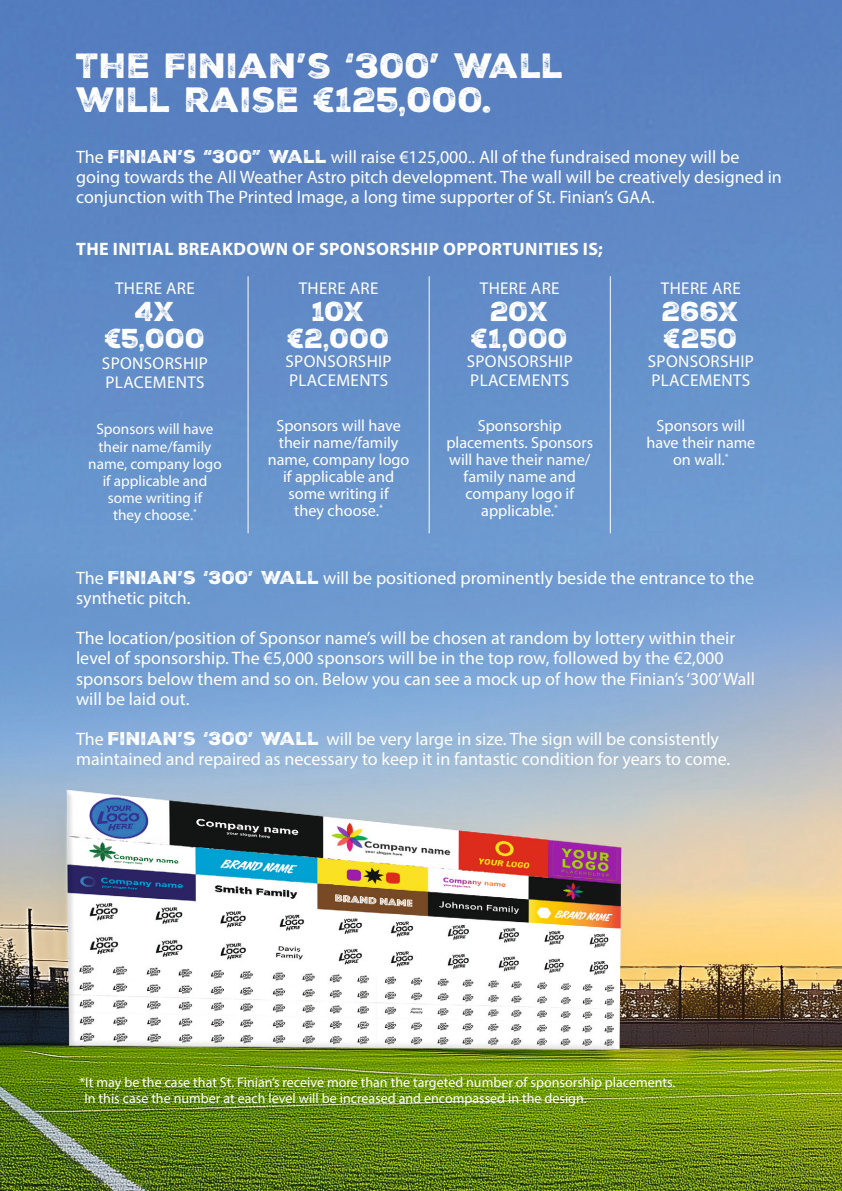
<style>
.page{position:relative;width:842px;height:1191px;background:#fff}
.page>*{position:absolute;margin:0;border:0;box-sizing:border-box;transform-origin:0 0}
.Heading{font:34px/34px "Nexa Rust Sans Black 2";color:#fff}
.Body_Semi-bold{font:26.6px/26.6px "Nexa Rust Sans Black 2";color:#fff;text-align:center}
.Body_Semi-bold-2{font:18px/20px "Myriad Pro";color:#fff}
.Body_Semi-bold-3{font:700 18px "Myriad Pro";letter-spacing:.02em;color:#fff}
.Body_Semi-bold-4{font:17.2px/19px "Myriad Pro";letter-spacing:.02em;color:#fff}
.Body_Semi-bold-5{font:16.2px/17.2px "Myriad Pro";color:#fff;text-align:center}
.Body_Semi-bold-6{font:15.2px/17.2px "Myriad Pro";color:#fff;text-align:center}
.Body_Semi-bold-7{font:14px/16px "Myriad Pro";color:#fff}
.s1{font-family:"Nexa Rust Sans Black 2"}
</style>
<div class="page">
<img style="left:0;top:0;width:842px;height:556px">
<img style="left:0;top:556px;width:842px;height:635px">
<hr style="left:248px;top:276px;width:1px;height:257px;background:#fff">
<hr style="left:429px;top:276px;width:1px;height:257px;background:#fff">
<hr style="left:610px;top:276px;width:1px;height:257px;background:#fff">
<p class="Heading" style="left:76px;top:49px;width:490px">THE FINIAN’S ‘300’ WALL<br>WILL RAISE €125,000.</p>
<p class="Body_Semi-bold-2" style="left:76px;top:147px;width:707px">The <span class="s1">FINIAN’S “300” WALL</span> will raise €125,000.. All of the fundraised money will be going towards the All Weather Astro pitch development. The wall will be creatively designed in conjunction with The Printed Image, a long time supporter of St. Finian’s GAA.</p>
<p class="Body_Semi-bold-3" style="left:76px;top:237px;width:528px">THE INITIAL BREAKDOWN OF SPONSORSHIP OPPORTUNITIES IS;</p>
<p class="Body_Semi-bold-4" style="left:115px;top:279px;width:81px">THERE ARE</p>
<p class="Body_Semi-bold" style="left:105px;top:298px;width:102px">4X €5,000</p>
<p class="Body_Semi-bold-4" style="left:102px;top:353px;width:108px">SPONSORSHIP<br>PLACEMENTS</p>
<p class="Body_Semi-bold-6" style="left:88px;top:420px;width:135px">Sponsors will have their name/family name, company logo if applicable and some writing if<br>they choose.<sup>*</sup></p>
<p class="Body_Semi-bold-4" style="left:299px;top:279px;width:81px">THERE ARE</p>
<p class="Body_Semi-bold" style="left:287px;top:298px;width:104px">10X €2,000</p>
<p class="Body_Semi-bold-4" style="left:286px;top:351px;width:108px">SPONSORSHIP<br>PLACEMENTS</p>
<p class="Body_Semi-bold-5" style="left:268px;top:416px;width:143px">Sponsors will have their name/family name, company logo if applicable and some writing if<br>they choose.<sup>*</sup></p>
<p class="Body_Semi-bold-4" style="left:480px;top:279px;width:81px">THERE ARE</p>
<p class="Body_Semi-bold" style="left:471px;top:298px;width:98px">20X €1,000</p>
<p class="Body_Semi-bold-4" style="left:467px;top:351px;width:108px">SPONSORSHIP<br>PLACEMENTS</p>
<p class="Body_Semi-bold-5" style="left:446px;top:416px;width:148px">Sponsorship placements. Sponsors will have their name/ family name and</p>
<p class="Body_Semi-bold-5" style="left:465px;top:485px;width:110px">company logo if applicable.<sup>*</sup></p>
<p class="Body_Semi-bold-4" style="left:661px;top:279px;width:81px">THERE ARE</p>
<p class="Body_Semi-bold" style="left:662px;top:298px;width:79px;text-align:left">266X €250</p>
<p class="Body_Semi-bold-4" style="left:648px;top:351px;width:108px">SPONSORSHIP<br>PLACEMENTS</p>
<p class="Body_Semi-bold-5" style="left:646px;top:416px;width:110px">Sponsors will have their name on wall.<sup>*</sup></p>
<p class="Body_Semi-bold-2" style="left:76px;top:568px;width:679px">The <span class="s1">FINIAN’S ‘300’ WALL</span> will be positioned prominently beside the entrance to the synthetic pitch.</p>
<p class="Body_Semi-bold-2" style="left:76px;top:628px;width:680px">The location/position of Sponsor name’s will be chosen at random by lottery within their level of sponsorship. The €5,000 sponsors will be in the top row, followed by the €2,000 sponsors below them and so on. Below you can see a mock up of how the Finian’s ‘300’ Wall will be laid out.</p>
<p class="Body_Semi-bold-2" style="left:76px;top:728px;width:656px">The <span class="s1">FINIAN’S ‘300’ WALL</span> will be very large in size. The sign will be consistently maintained and repaired as necessary to keep it in fantastic condition for years to come.</p>
<p class="Body_Semi-bold-7" style="left:84px;top:1074px;width:593px;text-indent:-5px">*It may be the case that St. Finian’s receive more than the targeted number of sponsorship placements.<br>In this case the number at each level will be increased and encompassed in the design.</p>
</div>
